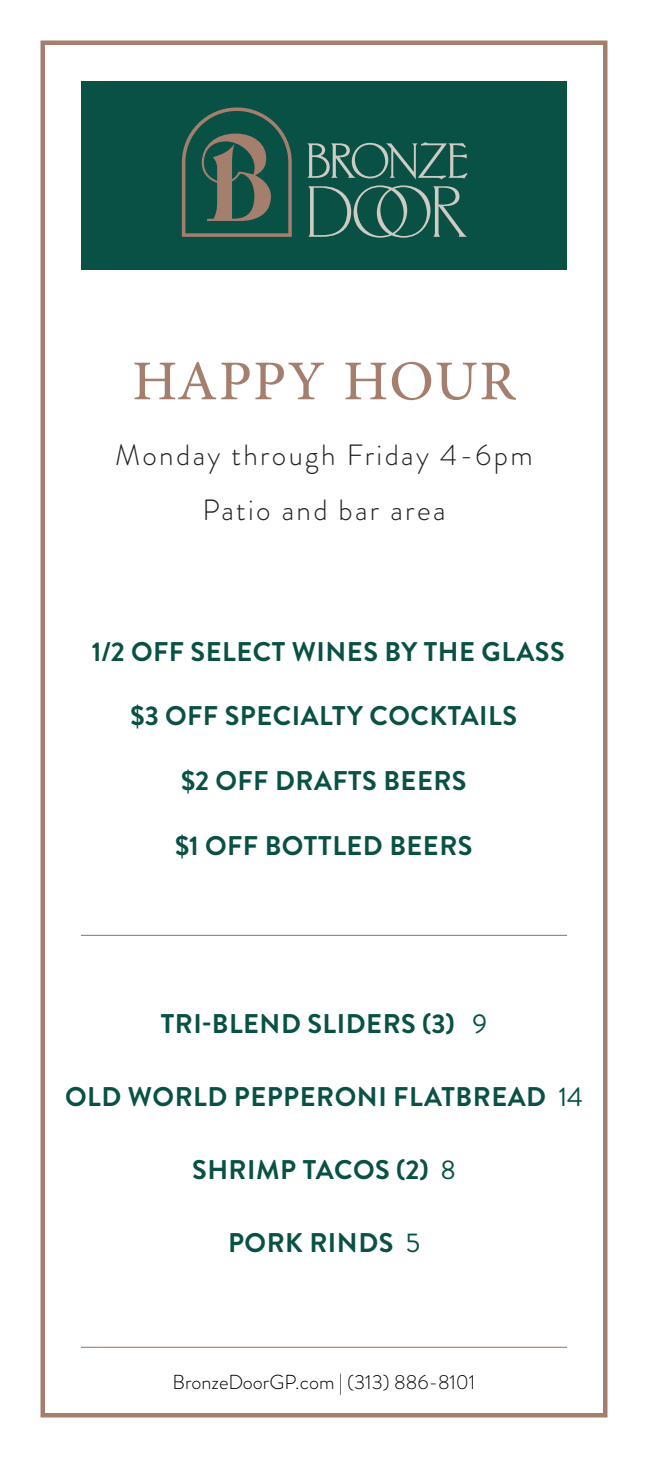
<style>
.page{position:relative;width:648px;height:1458px;background:#fff}
.page>*{position:absolute;margin:0;border:0;box-sizing:border-box;transform-origin:0 0}
.t1{font:78.75px "Adobe Arabic";letter-spacing:.015em;color:#a57f6d}
.t2{font:300 29.25px "Brandon Grotesque";letter-spacing:.08em;color:#231f20}
.t3{font:700 27px "Brandon Grotesque";letter-spacing:.02em;color:#085144}
.t4{font:300 20.25px "Brandon Grotesque";color:#000}
.s1{font-weight:400}
</style>
<div class="page">
<div style="left:40px;top:40px;width:568px;height:1378px;border:4px solid #a57f6d"></div>
<div style="left:81px;top:81px;width:486px;height:189px;background:#085144"></div>
<svg style="left:307px;top:142px;width:161px;height:96px"></svg>
<svg style="left:182px;top:107px;width:110px;height:130px"></svg>
<hr style="left:81px;top:1347px;width:486px;height:1px;background:#a57f6d">
<hr style="left:81px;top:935px;width:486px;height:1px;background:#a57f6d">
<p class="t1" style="left:132px;top:326px;width:385px">HAPPY HOUR</p>
<p class="t2" style="left:115px;top:435px;width:419px">Monday through Friday 4-6pm</p>
<p class="t2" style="left:202px;top:490px;width:245px">Patio and bar area</p>
<p class="t3" style="left:92px;top:632px;width:474px">1/2 OFF SELECT WINES BY THE GLASS</p>
<p class="t3" style="left:131px;top:697px;width:388px">$3 OFF SPECIALTY COCKTAILS</p>
<p class="t3" style="left:181px;top:762px;width:287px">$2 OFF DRAFTS BEERS</p>
<p class="t3" style="left:175px;top:827px;width:299px">$1 OFF BOTTLED BEERS</p>
<p class="t3" style="left:161px;top:1005px;width:328px">TRI-BLEND SLIDERS (3) <span class="s1">9</span></p>
<p class="t3" style="left:65px;top:1078px;width:519px">OLD WORLD PEPPERONI FLATBREAD <span class="s1">14</span></p>
<p class="t3" style="left:192px;top:1151px;width:265px">SHRIMP TACOS (2) <span class="s1">8</span></p>
<p class="t3" style="left:228px;top:1224px;width:194px">PORK RINDS <span class="s1">5</span></p>
<p class="t4" style="left:173px;top:1368px;width:304px">BronzeDoorGP.com | (313) 886-8101</p>
</div>
